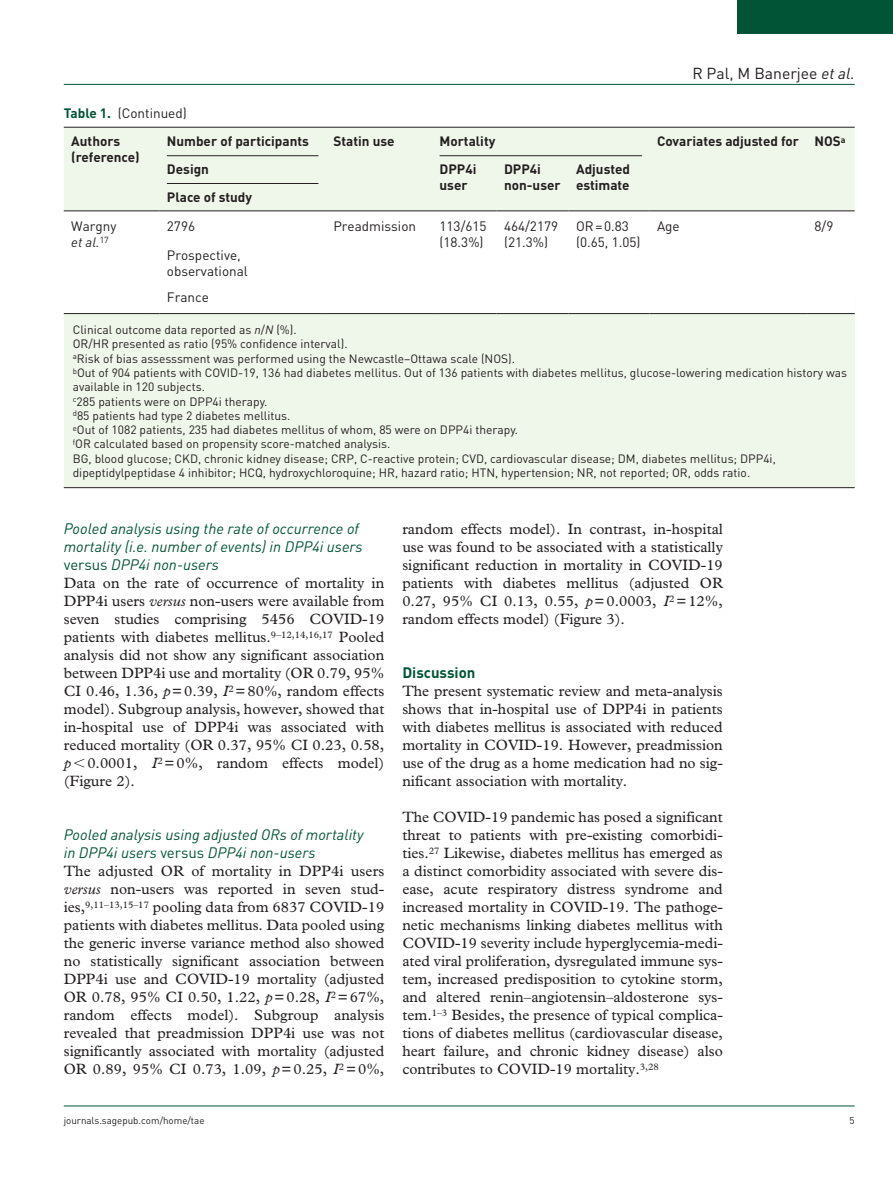
<style>
.page{position:relative;width:893px;height:1191px;background:#fff}
.page>*{position:absolute;margin:0;border:0;box-sizing:border-box;transform-origin:0 0}
.t1{font:15.75px "DIN";color:#231f20}
.t2{font:15px/18px "Plantin Std";color:#231f20;text-align:justify}
.t3{font:italic 15px/18px "DIN";color:#015436}
.t4{font:700 15px "DIN";color:#015436}
.t5{font:700 13.5px/15.8px "DIN";color:#231f20}
.t6{font:13.5px/15.8px "DIN";color:#231f20}
.t7{font:12px/14.2px "DIN";color:#231f20}
.t8{font:9.75px "DIN";color:#231f20}
.s1{font-weight:700;color:#015436}
.s2{font-style:italic}
.s3{font-style:normal}
</style>
<div class="page">
<hr style="left:64px;top:84px;width:791px;height:1px;background:#015436">
<hr style="left:64px;top:1105px;width:791px;height:1px;background:#015436">
<div style="left:738px;top:0;width:155px;height:34px;background:#015436"></div>
<div style="left:64px;top:296px;width:791px;height:191px;background:#eff7ea"></div>
<hr style="left:64px;top:487px;width:791px;height:1px;background:#231f20">
<div style="left:64px;top:128px;width:791px;height:82px;background:#eff7ea"></div>
<svg style="left:64px;top:211px;width:791px;height:102px"></svg>
<hr style="left:64px;top:210px;width:95px;height:1px;background:#231f20">
<hr style="left:326px;top:210px;width:106px;height:1px;background:#231f20">
<hr style="left:650px;top:210px;width:157px;height:1px;background:#231f20">
<hr style="left:807px;top:210px;width:48px;height:1px;background:#231f20">
<hr style="left:159px;top:210px;width:167px;height:1px;background:#231f20">
<hr style="left:432px;top:210px;width:65px;height:1px;background:#231f20">
<hr style="left:497px;top:210px;width:72px;height:1px;background:#231f20">
<hr style="left:569px;top:210px;width:81px;height:1px;background:#231f20">
<hr style="left:64px;top:313px;width:95px;height:1px;background:#231f20">
<hr style="left:159px;top:313px;width:167px;height:1px;background:#231f20">
<hr style="left:326px;top:313px;width:106px;height:1px;background:#231f20">
<hr style="left:432px;top:313px;width:65px;height:1px;background:#231f20">
<hr style="left:497px;top:313px;width:72px;height:1px;background:#231f20">
<hr style="left:569px;top:313px;width:81px;height:1px;background:#231f20">
<hr style="left:650px;top:313px;width:157px;height:1px;background:#231f20">
<hr style="left:807px;top:313px;width:48px;height:1px;background:#231f20">
<hr style="left:167px;top:155px;width:151px;height:1px;background:#231f20">
<hr style="left:440px;top:155px;width:202px;height:1px;background:#231f20">
<hr style="left:167px;top:183px;width:151px;height:1px;background:#231f20">
<hr style="left:64px;top:127px;width:791px;height:1px;background:#231f20">
<p class="t6" style="left:64px;top:105px;width:125px"><span class="s1">Table 1.</span> (Continued)</p>
<p class="t1" style="left:692px;top:63px;width:164px">R Pal, M Banerjee <span class="s2">et al.</span></p>
<p class="t5" style="left:71px;top:133px;width:70px">Authors (reference)</p>
<p class="t5" style="left:167px;top:133px;width:144px">Number of participants</p>
<p class="t5" style="left:333px;top:133px;width:63px">Statin use</p>
<p class="t5" style="left:440px;top:133px;width:57px">Mortality</p>
<p class="t5" style="left:657px;top:133px;width:190px">Covariates adjusted for NOS<sup>a</sup></p>
<p class="t5" style="left:167px;top:161px;width:43px">Design</p>
<p class="t5" style="left:440px;top:161px;width:38px">DPP4i user</p>
<p class="t5" style="left:504px;top:161px;width:58px">DPP4i non-user</p>
<p class="t5" style="left:576px;top:161px;width:55px">Adjusted estimate</p>
<p class="t5" style="left:167px;top:188px;width:87px">Place of study</p>
<p class="t6" style="left:71px;top:218px;width:47px">Wargny <span class="s2">et al.</span><sup>17</sup></p>
<p class="t6" style="left:167px;top:218px;width:30px">2796</p>
<p class="t6" style="left:333px;top:218px;width:84px">Preadmission</p>
<p class="t6" style="left:440px;top:218px;width:49px">113/615 (18.3%)</p>
<p class="t6" style="left:504px;top:218px;width:56px">464/2179 (21.3%)</p>
<p class="t6" style="left:576px;top:218px;width:66px">OR=0.83 (0.65, 1.05)</p>
<p class="t6" style="left:657px;top:218px;width:24px">Age</p>
<p class="t6" style="left:815px;top:218px;width:20px">8/9</p>
<p class="t6" style="left:167px;top:247px;width:82px">Prospective, observational</p>
<p class="t6" style="left:167px;top:288px;width:43px">France</p>
<p class="t7" style="left:73px;top:322px;width:776px">Clinical outcome data reported as <span class="s2">n</span>/<span class="s2">N</span> (%).<br>OR/HR presented as ratio (95% confidence interval).<br><sup>a</sup>Risk of bias assesssment was performed using the Newcastle–Ottawa scale (NOS).<br><sup>b</sup>Out of 904 patients with COVID-19, 136 had diabetes mellitus. Out of 136 patients with diabetes mellitus, glucose-lowering medication history was available in 120 subjects.<br><sup>c</sup>285 patients were on DPP4i therapy.<br><sup>d</sup>85 patients had type 2 diabetes mellitus.<br><sup>e</sup>Out of 1082 patients, 235 had diabetes mellitus of whom, 85 were on DPP4i therapy.<br><sup>f</sup>OR calculated based on propensity score-matched analysis.<br>BG, blood glucose; CKD, chronic kidney disease; CRP, C-reactive protein; CVD, cardiovascular disease; DM, diabetes mellitus; DPP4i, dipeptidylpeptidase 4 inhibitor; HCQ, hydroxychloroquine; HR, hazard ratio; HTN, hypertension; NR, not reported; OR, odds ratio.</p>
<p class="t3" style="left:64px;top:519px;width:300px">Pooled analysis using the rate of occurrence of mortality (i.e. number of events) in DPP4i users <span class="s3">versus</span> DPP4i non-users</p>
<p class="t2" style="left:64px;top:574px;width:322px">Data on the rate of occurrence of mortality in DPP4i users <span class="s2">versus</span> non-users were available from seven studies comprising 5456 COVID-19 patients with diabetes mellitus.<sup>9–12,14,16,17</sup> Pooled analysis did not show any significant association between DPP4i use and mortality (OR 0.79, 95% CI 0.46, 1.36, <span class="s2">p</span>=0.39, <span class="s2">I</span><sup>2</sup> =80%, random effects model). Subgroup analysis, however, showed that in-hospital use of DPP4i was associated with reduced mortality (OR 0.37, 95% CI 0.23, 0.58, <span class="s2">p</span> 0.0001, <span class="s2">I</span><sup>2</sup> =0%, random effects model) (Figure 2).</p>
<p class="t3" style="left:64px;top:825px;width:301px">Pooled analysis using adjusted ORs of mortality in DPP4i users <span class="s3">versus</span> DPP4i non-users</p>
<p class="t2" style="left:64px;top:862px;width:322px">The adjusted OR of mortality in DPP4i users <span class="s2">versus</span> non-users was reported in seven stud&shy;ies,<sup>9,11–13,15–17</sup> pooling data from 6837 COVID-19 patients with diabetes mellitus. Data pooled using the generic inverse variance method also showed no statistically significant association between DPP4i use and COVID-19 mortality (adjusted OR 0.78, 95% CI 0.50, 1.22, <span class="s2">p</span>=0.28, <span class="s2">I</span><sup>2</sup> =67%, random effects model). Subgroup analysis revealed that preadmission DPP4i use was not significantly associated with mortality (adjusted OR 0.89, 95% CI 0.73, 1.09, <span class="s2">p</span>=0.25, <span class="s2">I</span><sup>2</sup> =0%,</p>
<p class="t2" style="left:402px;top:520px;width:322px">random effects model). In contrast, in-hospital use was found to be associated with a statistically significant reduction in mortality in COVID-19 patients with diabetes mellitus (adjusted OR 0.27, 95% CI 0.13, 0.55, <span class="s2">p</span>=0.0003, <span class="s2">I</span><sup>2</sup> =12%, random effects model) (Figure 3).</p>
<p class="t4" style="left:402px;top:663px;width:75px">Discussion</p>
<p class="t2" style="left:402px;top:682px;width:322px">The present systematic review and meta-analysis shows that in-hospital use of DPP4i in patients with diabetes mellitus is associated with reduced mortality in COVID-19. However, preadmission use of the drug as a home medication had no sig&shy;nificant association with mortality.</p>
<p class="t2" style="left:402px;top:808px;width:322px">The COVID-19 pandemic has posed a significant threat to patients with pre-existing comorbidi&shy;ties.<sup>27</sup> Likewise, diabetes mellitus has emerged as a distinct comorbidity associated with severe dis&shy;ease, acute respiratory distress syndrome and increased mortality in COVID-19. The pathoge&shy;netic mechanisms linking diabetes mellitus with COVID-19 severity include hyperglycemia-medi&shy;ated viral proliferation, dysregulated immune sys&shy;tem, increased predisposition to cytokine storm, and altered renin–angiotensin–aldosterone sys&shy;tem.<sup>1–3</sup> Besides, the presence of typical complica&shy;tions of diabetes mellitus (cardiovascular disease, heart failure, and chronic kidney disease) also contributes to COVID-19 mortality.<sup>3,28</sup></p>
<p class="t8" style="left:64px;top:1114px;width:142px">journals.sagepub.com/home/tae</p>
<p class="t8" style="left:850px;top:1114px;width:7px">5</p>
</div>
